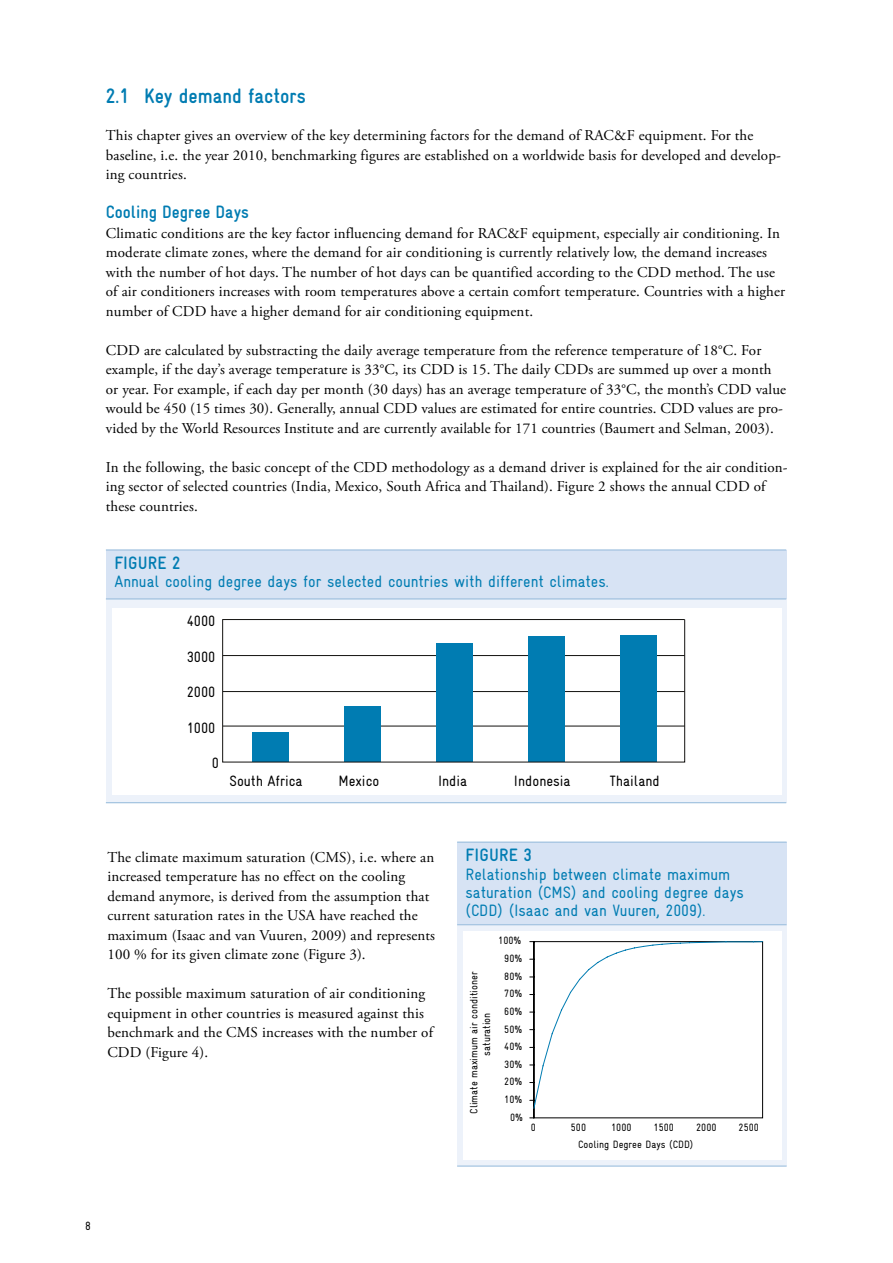
<style>
.page{position:relative;width:893px;height:1263px;background:#fff}
.page>*{position:absolute;margin:0;border:0;box-sizing:border-box;transform-origin:0 0}
.t1{font:700 condensed 21px "Gravur";color:#007cb2}
.t2{font:700 condensed 18px "Gravur";color:#007cb2}
.t3{font:condensed 16.5px/18px "Gravur";color:#007cb2}
.t4{font:15px/19.5px "Adobe Garamond Pro";letter-spacing:.01em;color:#000}
.t5{font:condensed 15px "Gravur";color:#000}
.t6{font:condensed 12px "Gravur";color:#000}
.t7{font:condensed 10.65px/12.8px "Gravur";color:#000}
</style>
<div class="page">
<div style="left:106px;top:550px;width:680px;height:49px;background:#d7e3f4"></div>
<div style="left:106px;top:599px;width:680px;height:204px;background:#edf2fa"></div>
<hr style="left:106px;top:802px;width:680px;height:1px;background:#91b8da">
<hr style="left:106px;top:550px;width:680px;height:1px;background:#91b8da">
<hr style="left:106px;top:599px;width:680px;height:1px;background:#91b8da">
<div style="left:112px;top:608px;width:669px;height:187px;background:#fff"></div>
<hr style="left:223px;top:726px;width:462px;height:1px;background:#12110f">
<hr style="left:223px;top:691px;width:462px;height:1px;background:#12110f">
<hr style="left:223px;top:655px;width:462px;height:1px;background:#12110f">
<div style="left:252px;top:733px;width:36px;height:29px;background:#007cb2"></div>
<div style="left:344px;top:707px;width:37px;height:55px;background:#007cb2"></div>
<div style="left:436px;top:644px;width:37px;height:118px;background:#007cb2"></div>
<div style="left:528px;top:636px;width:37px;height:126px;background:#007cb2"></div>
<div style="left:620px;top:635px;width:37px;height:127px;background:#007cb2"></div>
<div style="left:222px;top:619px;width:463px;height:143px;border:1px solid #12110f"></div>
<div style="left:457px;top:842px;width:330px;height:83px;background:#d7e3f4"></div>
<div style="left:457px;top:925px;width:330px;height:241px;background:#edf2fa"></div>
<hr style="left:457px;top:1166px;width:330px;height:1px;background:#91b8da">
<hr style="left:457px;top:842px;width:330px;height:1px;background:#91b8da">
<hr style="left:457px;top:924px;width:330px;height:1px;background:#91b8da">
<div style="left:463px;top:931px;width:318px;height:229px;background:#fff"></div>
<svg style="left:529px;top:941px;width:234px;height:177px"></svg>
<h1 class="t1" style="left:106px;top:84px;width:201px">2.1 Key demand factors</h1>
<p class="t4" style="left:106px;top:126px;width:677px">This chapter gives an overview of the key determining factors for the demand of RAC&amp;F equipment. For the baseline, i.e. the year 2010, benchmarking figures are established on a worldwide basis for developed and develop&shy;ing countries.</p>
<p class="t2" style="left:106px;top:202px;width:145px">Cooling Degree Days</p>
<p class="t4" style="left:106px;top:224px;width:681px">Climatic conditions are the key factor influencing demand for RAC&amp;F equipment, especially air conditioning. In moderate climate zones, where the demand for air conditioning is currently relatively low, the demand increases with the number of hot days. The number of hot days can be quantified according to the CDD method. The use of air conditioners increases with room temperatures above a certain comfort temperature. Countries with a higher number of CDD have a higher demand for air conditioning equipment.</p>
<p class="t4" style="left:106px;top:341px;width:682px">CDD are calculated by substracting the daily average temperature from the reference temperature of 18°C. For example, if the day’s average temperature is 33°C, its CDD is 15. The daily CDDs are summed up over a month or year. For example, if each day per month (30 days) has an average temperature of 33°C, the month’s CDD value would be 450 (15 times 30). Generally, annual CDD values are estimated for entire countries. CDD values are pro&shy;vided by the World Resources Institute and are currently available for 171 countries (Baumert and Selman, 2003).</p>
<p class="t4" style="left:106px;top:458px;width:683px">In the following, the basic concept of the CDD methodology as a demand driver is explained for the air condition&shy;ing sector of selected countries (India, Mexico, South Africa and Thailand). Figure 2 shows the annual CDD of these countries.</p>
<p class="t2" style="left:114px;top:553px;width:68px">Figure 2</p>
<p class="t3" style="left:114px;top:573px;width:496px">Annual cooling degree days for selected countries with different climates.</p>
<p class="t5" style="left:187px;top:613px;width:30px">4000</p>
<p class="t5" style="left:187px;top:648px;width:30px">3000</p>
<p class="t5" style="left:187px;top:684px;width:30px">2000</p>
<p class="t5" style="left:187px;top:719px;width:30px">1000</p>
<p class="t5" style="left:212px;top:754px;width:9px">0</p>
<p class="t5" style="left:230px;top:773px;width:75px">South Africa</p>
<p class="t5" style="left:338px;top:773px;width:42px">Mexico</p>
<p class="t5" style="left:438px;top:773px;width:31px">India</p>
<p class="t5" style="left:514px;top:773px;width:58px">Indonesia</p>
<p class="t5" style="left:610px;top:773px;width:51px">Thailand</p>
<p class="t4" style="left:107px;top:848px;width:329px">The climate maximum saturation (CMS), i.e. where an increased temperature has no effect on the cooling demand anymore, is derived from the assumption that current saturation rates in the USA have reached the maximum (Isaac and van Vuuren, 2009) and represents 100 % for its given climate zone (Figure 3).</p>
<p class="t4" style="left:107px;top:984px;width:327px">The possible maximum saturation of air conditioning equipment in other countries is measured against this benchmark and the CMS increases with the number of CDD (Figure 4).</p>
<p class="t2" style="left:466px;top:845px;width:67px">Figure 3</p>
<p class="t3" style="left:466px;top:865px;width:280px">Relationship between climate maximum saturation (CMS) and cooling degree days (CDD) (Isaac and van Vuuren, 2009).</p>
<p class="t7" style="left:498px;top:934px;width:25px">100%</p>
<p class="t7" style="left:468px;top:1055px;width:85px;text-indent:-58px;rotate:-90deg">Climate maximum air conditioner saturation</p>
<p class="t7" style="left:504px;top:952px;width:20px">90%</p>
<p class="t7" style="left:504px;top:970px;width:20px">80%</p>
<p class="t7" style="left:504px;top:987px;width:20px">70%</p>
<p class="t7" style="left:504px;top:1005px;width:20px">60%</p>
<p class="t7" style="left:504px;top:1022px;width:20px">50%</p>
<p class="t7" style="left:504px;top:1040px;width:20px">40%</p>
<p class="t7" style="left:504px;top:1058px;width:20px">30%</p>
<p class="t7" style="left:504px;top:1075px;width:20px">20%</p>
<p class="t7" style="left:504px;top:1093px;width:20px">10%</p>
<p class="t7" style="left:510px;top:1111px;width:14px">0%</p>
<p class="t7" style="left:531px;top:1121px;width:7px">0</p>
<p class="t7" style="left:571px;top:1121px;width:17px">500</p>
<p class="t7" style="left:611px;top:1121px;width:22px">1000</p>
<p class="t7" style="left:654px;top:1121px;width:22px">1500</p>
<p class="t7" style="left:696px;top:1121px;width:22px">2000</p>
<p class="t7" style="left:739px;top:1121px;width:22px">2500</p>
<p class="t7" style="left:578px;top:1138px;width:117px">Cooling Degree Days (CDD)</p>
<p class="t6" style="left:85px;top:1219px;width:7px">8</p>
</div>
